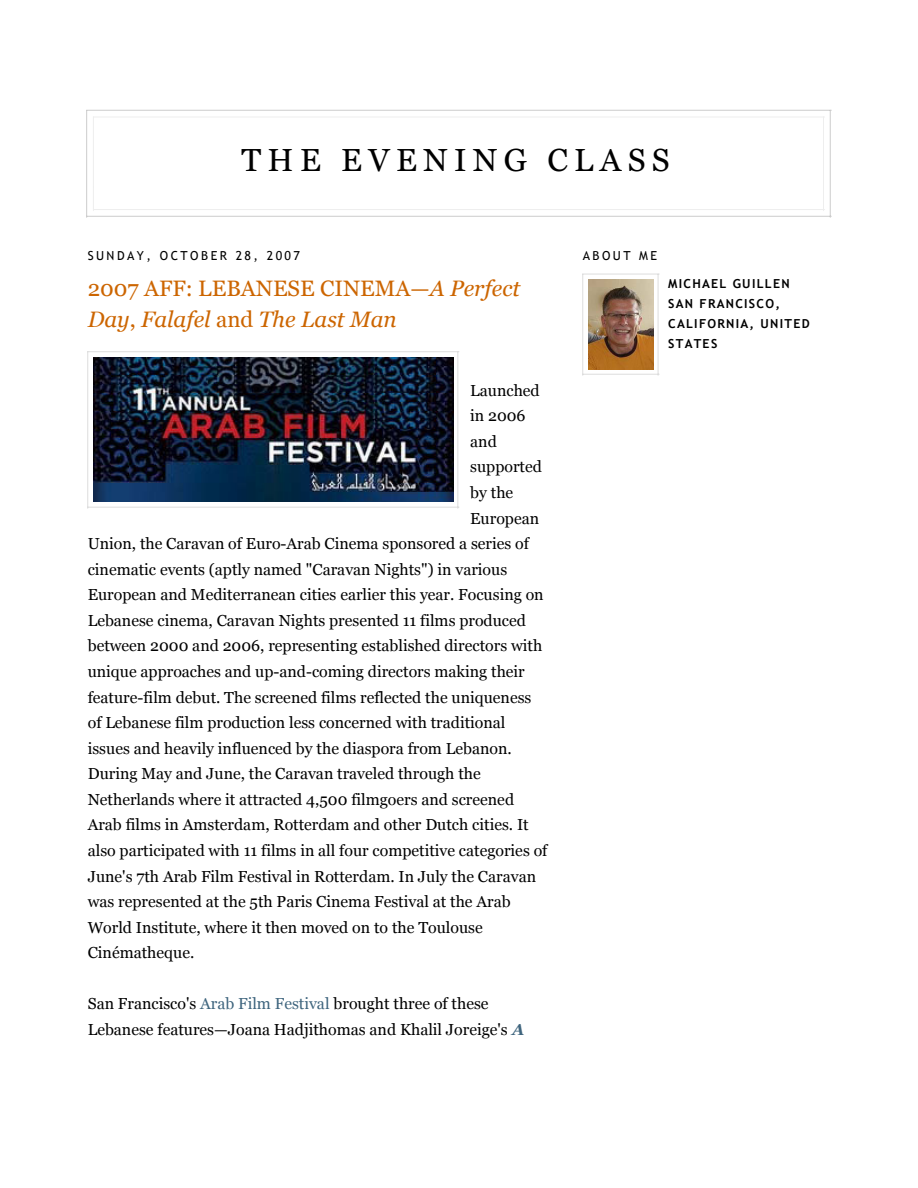
<style>
.page{position:relative;width:918px;height:1188px;background:#fff}
.page>*{position:absolute;margin:0;border:0;box-sizing:border-box;transform-origin:0 0}
.t1{font:31.95px "Georgia";letter-spacing:.2em;color:#000}
.t2{font:italic 22.35px/31.3px "Georgia";color:#cc6500}
.t3{font:15.9px/25.5px "Georgia";color:#000}
.t4{font:700 12.45px/20px "Trebuchet MS";letter-spacing:.105em;color:#000}
.t5{font:12.45px "Trebuchet MS";letter-spacing:.2em;color:#000}
.s1{font-style:normal}
.s2{color:#3f657e}
.s3{font-weight:700;font-style:italic;color:#3f657e}
</style>
<div class="page">
<hr style="left:87px;top:216px;width:744px;height:1px;background:#ccc">
<hr style="left:86px;top:110px;width:1px;height:107px;background:#ccc">
<hr style="left:87px;top:110px;width:744px;height:1px;background:#ccc">
<hr style="left:830px;top:110px;width:1px;height:107px;background:#ccc">
<hr style="left:93px;top:117px;width:1px;height:70px;background:#eee">
<hr style="left:93px;top:117px;width:732px;height:1px;background:#eee">
<hr style="left:823px;top:117px;width:1px;height:70px;background:#eee">
<hr style="left:93px;top:209px;width:732px;height:1px;background:#eee">
<svg style="left:93px;top:187px;width:1px;height:24px"></svg>
<svg style="left:823px;top:187px;width:1px;height:24px"></svg>
<hr style="left:88px;top:507px;width:371px;height:1px;background:#ddd">
<hr style="left:87px;top:352px;width:1px;height:156px;background:#ddd">
<hr style="left:88px;top:351px;width:371px;height:1px;background:#ddd">
<hr style="left:458px;top:352px;width:1px;height:156px;background:#ddd">
<img style="left:93px;top:357px;width:360px;height:145px">
<hr style="left:583px;top:374px;width:76px;height:1px;background:#ddd">
<hr style="left:582px;top:274px;width:1px;height:101px;background:#ddd">
<hr style="left:583px;top:274px;width:76px;height:1px;background:#ddd">
<hr style="left:658px;top:274px;width:1px;height:101px;background:#ddd">
<img style="left:588px;top:280px;width:66px;height:90px">
<h1 class="t1" style="left:241px;top:142px;width:430px">THE EVENING CLASS</h1>
<p class="t5" style="left:88px;top:249px;width:214px">SUNDAY, OCTOBER 28, 2007</p>
<h2 class="t2" style="left:88px;top:274px;width:434px"><span class="s1">2007 AFF: LEBANESE CINEMA—</span>A Perfect<br>Day<span class="s1">,</span> Falafel <span class="s1">and</span> The Last Man</h2>
<p class="t3" style="left:470px;top:378px;width:71px">Launched</p>
<p class="t3" style="left:470px;top:404px;width:57px">in 2006</p>
<p class="t3" style="left:470px;top:429px;width:28px">and</p>
<p class="t3" style="left:470px;top:455px;width:73px">supported</p>
<p class="t3" style="left:470px;top:480px;width:45px">by the</p>
<p class="t3" style="left:470px;top:506px;width:70px">European</p>
<p class="t3" style="left:88px;top:531px;width:443px">Union, the Caravan of Euro-Arab Cinema sponsored a series of</p>
<p class="t3" style="left:88px;top:557px;width:421px">cinematic events (aptly named "Caravan Nights") in various</p>
<p class="t3" style="left:88px;top:583px;width:457px">European and Mediterranean cities earlier this year. Focusing on</p>
<p class="t3" style="left:88px;top:608px;width:440px">Lebanese cinema, Caravan Nights presented 11 films produced</p>
<p class="t3" style="left:88px;top:634px;width:456px">between 2000 and 2006, representing established directors with</p>
<p class="t3" style="left:88px;top:659px;width:439px">unique approaches and up-and-coming directors making their</p>
<p class="t3" style="left:88px;top:685px;width:445px">feature-film debut. The screened films reflected the uniqueness</p>
<p class="t3" style="left:88px;top:711px;width:419px">of Lebanese film production less concerned with traditional</p>
<p class="t3" style="left:88px;top:736px;width:426px">issues and heavily influenced by the diaspora from Lebanon.</p>
<p class="t3" style="left:88px;top:762px;width:395px">During May and June, the Caravan traveled through the</p>
<p class="t3" style="left:88px;top:787px;width:428px">Netherlands where it attracted 4,500 filmgoers and screened</p>
<p class="t3" style="left:88px;top:813px;width:443px">Arab films in Amsterdam, Rotterdam and other Dutch cities. It</p>
<p class="t3" style="left:88px;top:838px;width:461px">also participated with 11 films in all four competitive categories of</p>
<p class="t3" style="left:88px;top:864px;width:450px">June's 7th Arab Film Festival in Rotterdam. In July the Caravan</p>
<p class="t3" style="left:88px;top:890px;width:424px">was represented at the 5th Paris Cinema Festival at the Arab</p>
<p class="t3" style="left:88px;top:915px;width:397px">World Institute, where it then moved on to the Toulouse</p>
<p class="t3" style="left:88px;top:941px;width:108px">Cinématheque.</p>
<p class="t3" style="left:88px;top:992px;width:438px">San Francisco's <span class="s2">Arab Film Festival</span> brought three of these<br>Lebanese features—Joana Hadjithomas and Khalil Joreige's <span class="s3">A</span></p>
<p class="t5" style="left:583px;top:249px;width:76px">ABOUT ME</p>
<p class="t4" style="left:668px;top:274px;width:143px">MICHAEL GUILLEN<br>SAN FRANCISCO,<br>CALIFORNIA, UNITED<br>STATES</p>
</div>
